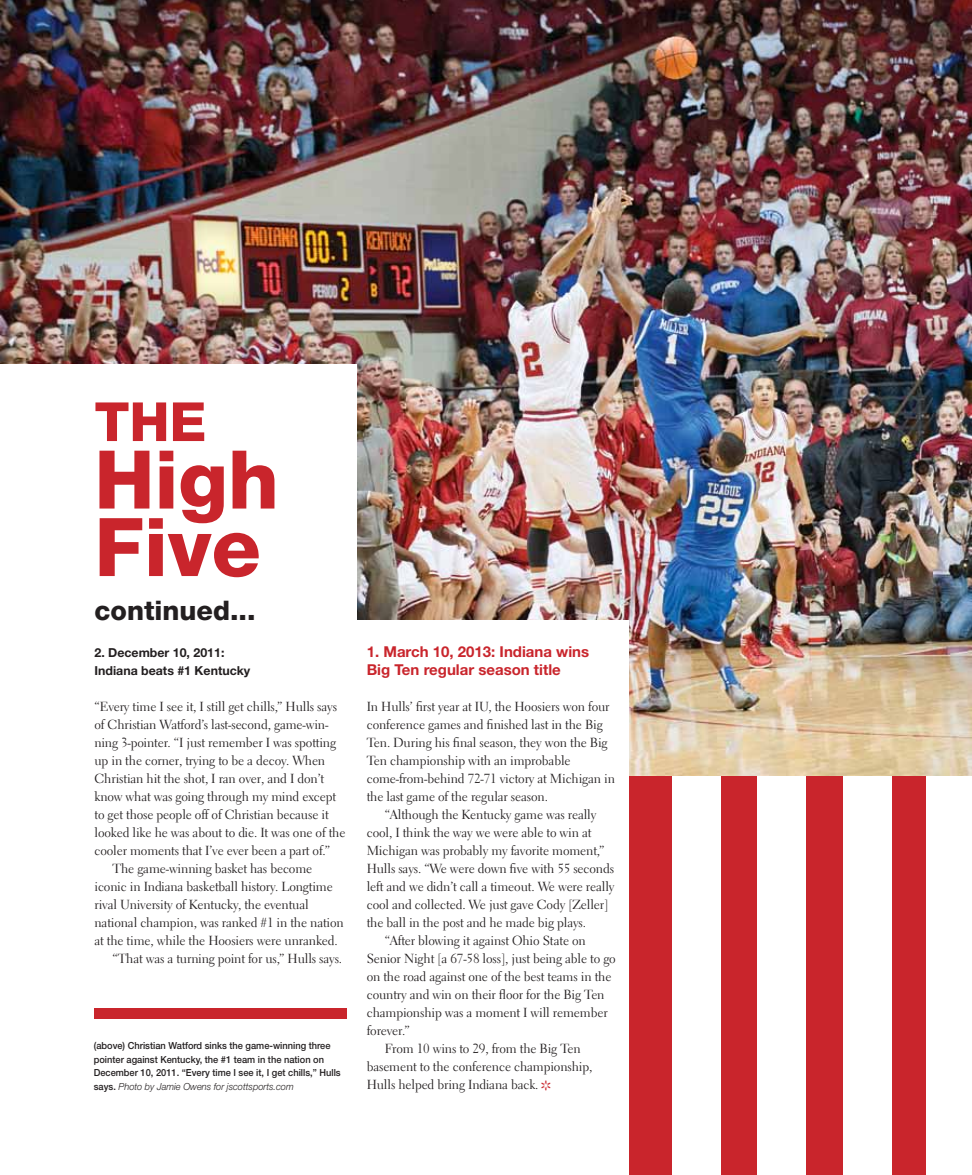
<style>
.page{position:relative;width:972px;height:1175px;background:#fff}
.page>*{position:absolute;margin:0;border:0;box-sizing:border-box;transform-origin:0 0}
.t1{font:800 81px/67.5px "Helvetica Neue";color:#c9252c}
.t2{font:800 54px "Helvetica Neue";color:#c9252c}
.t3{font:30px "Electra LH";color:#c9252c}
.t4{font:800 27px "Helvetica Neue";color:#231f20}
.t5{font:700 15px/18px "Helvetica Neue";color:#c9252c}
.t6{font:13.2px/18px "Electra LH";letter-spacing:-.01em;color:#231f20}
.t7{font:700 12.3px/18px "Helvetica Neue";color:#231f20}
.t8{font:500 9.75px/13.5px "Helvetica Neue";color:#231f20;scale:.95 1}
.s1{font-weight:300;font-style:italic}
</style>
<div class="page">
<div style="left:628px;top:0;width:344px;height:1174px;background:#c9252c"></div>
<div style="left:672px;top:0;width:48px;height:1174px;background:#fff"></div>
<div style="left:758px;top:0;width:48px;height:1174px;background:#fff"></div>
<div style="left:844px;top:0;width:48px;height:1174px;background:#fff"></div>
<div style="left:926px;top:0;width:46px;height:1174px;background:#fff"></div>
<img style="left:0;top:0;width:972px;height:776px">
<div style="left:0;top:364px;width:357px;height:417px;background:#fff"></div>
<div style="left:349px;top:621px;width:280px;height:553px;background:#fff"></div>
<div style="left:94px;top:1007px;width:253px;height:11px;background:#c9252c"></div>
<h2 class="t2" style="left:94px;top:390px;width:113px">The</h2>
<h1 class="t1" style="left:94px;top:446px;width:186px">High<br>Five</h1>
<h3 class="t4" style="left:94px;top:594px;width:163px">continued...</h3>
<p class="t7" style="left:94px;top:643px;width:157px">2. December 10, 2011:<br>Indiana beats #1 Kentucky</p>
<p class="t6" style="left:94px;top:698px;width:244px">“Every time I see it, I still get chills,” Hulls says</p>
<p class="t6" style="left:94px;top:716px;width:236px">of Christian Watford’s last-second, game-win-</p>
<p class="t6" style="left:94px;top:734px;width:243px">ning 3-pointer. “I just remember I was spotting</p>
<p class="t6" style="left:94px;top:752px;width:232px">up in the corner, trying to be a decoy. When</p>
<p class="t6" style="left:94px;top:770px;width:231px">Christian hit the shot, I ran over, and I don’t</p>
<p class="t6" style="left:94px;top:788px;width:243px">know what was going through my mind except</p>
<p class="t6" style="left:94px;top:806px;width:236px">to get those people off of Christian because it</p>
<p class="t6" style="left:94px;top:824px;width:253px">looked like he was about to die. It was one of the</p>
<p class="t6" style="left:94px;top:842px;width:237px">cooler moments that I’ve ever been a part of.”</p>
<p class="t6" style="left:112px;top:860px;width:201px">The game-winning basket has become</p>
<p class="t6" style="left:94px;top:878px;width:240px">iconic in Indiana basketball history. Longtime</p>
<p class="t6" style="left:94px;top:896px;width:216px">rival University of Kentucky, the eventual</p>
<p class="t6" style="left:94px;top:914px;width:251px">national champion, was ranked #1 in the nation</p>
<p class="t6" style="left:94px;top:932px;width:245px">at the time, while the Hoosiers were unranked.</p>
<p class="t6" style="left:112px;top:950px;width:231px">“That was a turning point for us,” Hulls says.</p>
<p class="t8" style="left:94px;top:1038px;width:261px">(above) Christian Watford sinks the game-winning three pointer against Kentucky, the #1 team in the nation on December 10, 2011. “Every time I see it, I get chills,” Hulls says. <span class="s1">Photo by Jamie Owens for jscottsports.com</span></p>
<p class="t5" style="left:367px;top:642px;width:224px">1. March 10, 2013: Indiana wins<br>Big Ten regular season title</p>
<p class="t6" style="left:367px;top:698px;width:250px">In Hulls’ first year at IU, the Hoosiers won four conference games and finished last in the Big Ten. During his final season, they won the Big Ten championship with an improbable come-from-behind 72-71 victory at Michigan in the last game of the regular season.</p>
<p class="t6" style="left:385px;top:806px;width:213px">“Although the Kentucky game was really</p>
<p class="t6" style="left:367px;top:824px;width:226px">cool, I think the way we were able to win at</p>
<p class="t6" style="left:367px;top:842px;width:239px">Michigan was probably my favorite moment,”</p>
<p class="t6" style="left:367px;top:860px;width:249px">Hulls says. “We were down five with 55 seconds</p>
<p class="t6" style="left:367px;top:878px;width:249px">left and we didn’t call a timeout. We were really</p>
<p class="t6" style="left:367px;top:896px;width:243px">cool and collected. We just gave Cody [Zeller]</p>
<p class="t6" style="left:367px;top:914px;width:221px">the ball in the post and he made big plays.</p>
<p class="t6" style="left:385px;top:932px;width:203px">“After blowing it against Ohio State on</p>
<p class="t6" style="left:367px;top:950px;width:251px">Senior Night [a 67-58 loss], just being able to go</p>
<p class="t6" style="left:367px;top:968px;width:246px">on the road against one of the best teams in the</p>
<p class="t6" style="left:367px;top:986px;width:239px">country and win on their floor for the Big Ten</p>
<p class="t6" style="left:367px;top:1004px;width:242px">championship was a moment I will remember</p>
<p class="t6" style="left:367px;top:1022px;width:45px">forever.”</p>
<p class="t6" style="left:385px;top:1040px;width:198px">From 10 wins to 29, from the Big Ten</p>
<p class="t6" style="left:367px;top:1058px;width:227px">basement to the conference championship,</p>
<p class="t6" style="left:367px;top:1076px;width:173px">Hulls helped bring Indiana back.</p>
<h3 class="t3" style="left:538px;top:1072px;width:16px">*</h3>
</div>
